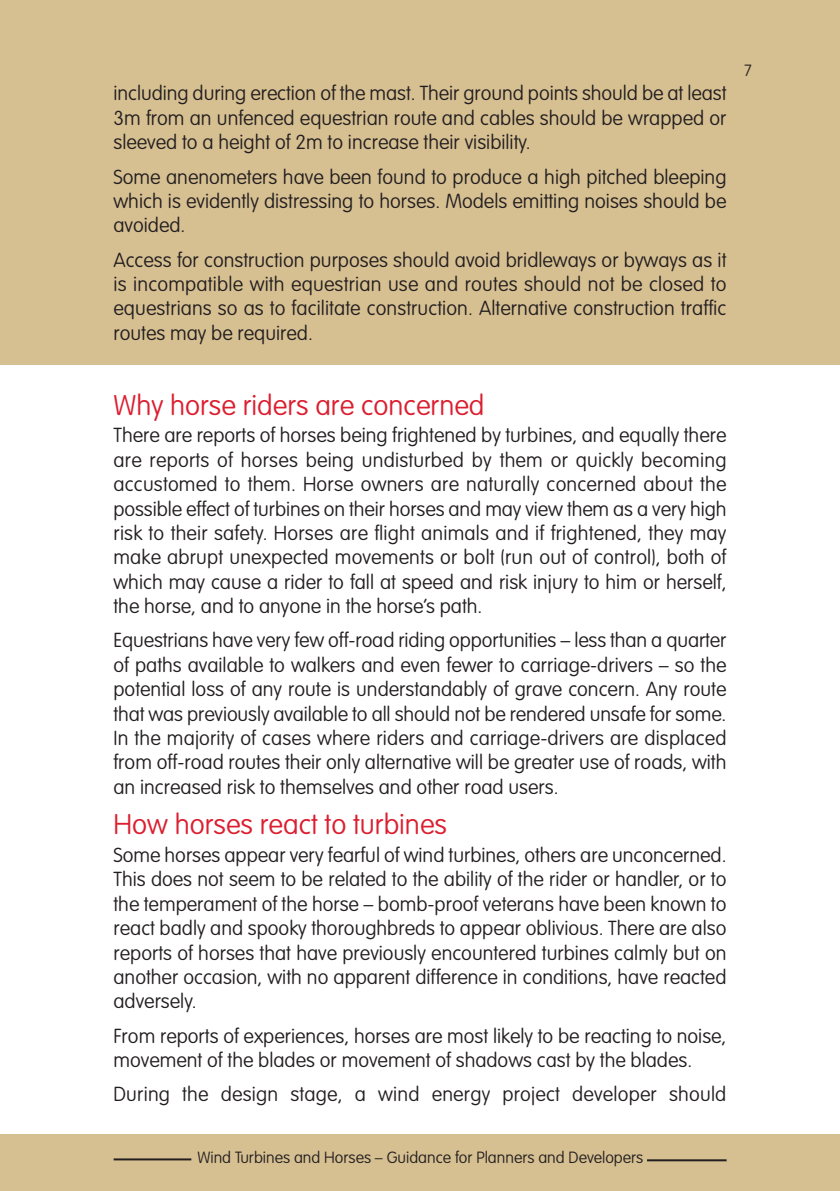
<style>
.page{position:relative;width:840px;height:1191px;background:#fff}
.page>*{position:absolute;margin:0;border:0;box-sizing:border-box;transform-origin:0 0}
.t1{font:100 28px "VAG Rounded Std";color:#db1e30}
.t2{font:100 20px/24.4px "VAG Rounded Std";color:#231f20;text-align:justify}
.t3{font:100 16px "VAG Rounded Std";color:#231f20}
</style>
<div class="page">
<div style="left:0;top:0;width:839px;height:365px;background:#d6bf91"></div>
<div style="left:0;top:1134px;width:839px;height:57px;background:#d6bf91"></div>
<hr style="left:114px;top:1158px;width:77px;height:2px;background:#231f20">
<hr style="left:646px;top:1159px;width:80px;height:2px;background:#231f20">
<p class="t2" style="left:113px;top:83px;width:614px">including during erection of the mast. Their ground points should be at least 3m from an unfenced equestrian route and cables should be wrapped or sleeved to a height of 2m to increase their visibility.</p>
<p class="t2" style="left:113px;top:166px;width:614px">Some anenometers have been found to produce a high pitched bleeping which is evidently distressing to horses. Models emitting noises should be avoided.</p>
<p class="t2" style="left:113px;top:249px;width:614px">Access for construction purposes should avoid bridleways or byways as it is incompatible with equestrian use and routes should not be closed to equestrians so as to facilitate construction. Alternative construction traffic routes may be required.</p>
<p class="t3" style="left:743px;top:63px;width:9px">7</p>
<h1 class="t1" style="left:113px;top:393px;width:372px">Why horse riders are concerned</h1>
<p class="t2" style="left:113px;top:424px;width:614px">There are reports of horses being frightened by turbines, and equally there are reports of horses being undisturbed by them or quickly becoming accustomed to them. Horse owners are naturally concerned about the possible effect of turbines on their horses and may view them as a very high risk to their safety. Horses are flight animals and if frightened, they may make abrupt unexpected movements or bolt (run out of control), both of which may cause a rider to fall at speed and risk injury to him or herself, the horse, and to anyone in the horse’s path.</p>
<p class="t2" style="left:113px;top:629px;width:614px">Equestrians have very few off-road riding opportunities – less than a quarter of paths available to walkers and even fewer to carriage-drivers – so the potential loss of any route is understandably of grave concern. Any route that was previously available to all should not be rendered unsafe for some.<br>In the majority of cases where riders and carriage-drivers are displaced from off-road routes their only alternative will be greater use of roads, with an increased risk to themselves and other road users.</p>
<h1 class="t1" style="left:113px;top:812px;width:335px">How horses react to turbines</h1>
<p class="t2" style="left:113px;top:844px;width:614px">Some horses appear very fearful of wind turbines, others are unconcerned.<br>This does not seem to be related to the ability of the rider or handler, or to the temperament of the horse – bomb-proof veterans have been known to react badly and spooky thoroughbreds to appear oblivious. There are also reports of horses that have previously encountered turbines calmly but on another occasion, with no apparent difference in conditions, have reacted adversely.</p>
<p class="t2" style="left:113px;top:1024px;width:614px">From reports of experiences, horses are most likely to be reacting to noise, movement of the blades or movement of shadows cast by the blades.</p>
<p class="t2" style="left:113px;top:1083px;width:614px">During the design stage, a wind energy project developer should</p>
<p class="t3" style="left:197px;top:1150px;width:447px">Wind Turbines and Horses – Guidance for Planners and Developers</p>
</div>
